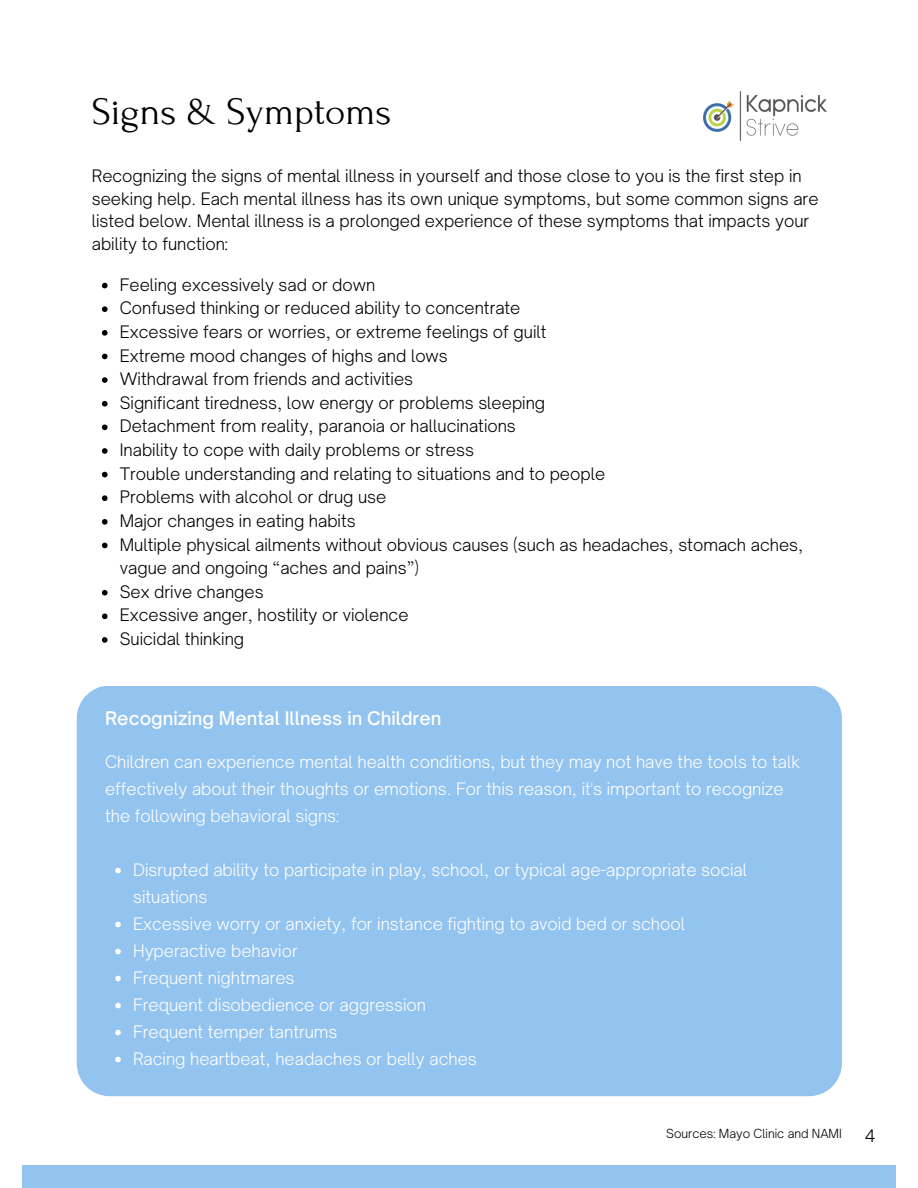
<style>
.page{position:relative;width:918px;height:1188px;background:#fff}
.page>*{position:absolute;margin:0;border:0;box-sizing:border-box;transform-origin:0 0}
.t1{font:38.85px "Forum";color:#000}
.t2{font:500 18px "Open Sauce One";color:#fff}
.t3{font:300 16.5px/22.5px "Open Sauce One";color:#000}
.t4{font:300 16.5px/27px "Open Sauce One";color:#fff}
.t5{font:300 12px "Open Sauce One";color:#000}
</style>
<div class="page">
<div style="left:22px;top:1166px;width:874px;height:22px;background:#93c3ef"></div>
<img style="left:704px;top:92px;width:122px;height:48px">
<svg style="left:102px;top:283px;width:6px;height:5px"></svg>
<svg style="left:102px;top:306px;width:6px;height:6px"></svg>
<svg style="left:102px;top:330px;width:6px;height:6px"></svg>
<svg style="left:102px;top:354px;width:6px;height:5px"></svg>
<svg style="left:102px;top:377px;width:6px;height:6px"></svg>
<svg style="left:102px;top:401px;width:6px;height:6px"></svg>
<svg style="left:102px;top:425px;width:6px;height:5px"></svg>
<svg style="left:102px;top:448px;width:6px;height:6px"></svg>
<svg style="left:102px;top:472px;width:6px;height:5px"></svg>
<svg style="left:102px;top:495px;width:6px;height:6px"></svg>
<svg style="left:102px;top:519px;width:6px;height:6px"></svg>
<svg style="left:102px;top:543px;width:6px;height:5px"></svg>
<svg style="left:102px;top:590px;width:6px;height:6px"></svg>
<svg style="left:102px;top:614px;width:6px;height:5px"></svg>
<svg style="left:102px;top:637px;width:6px;height:6px"></svg>
<div style="left:77px;top:686px;width:765px;height:410px;background:#93c3ef;border-radius:33px"></div>
<svg style="left:115px;top:868px;width:6px;height:5px"></svg>
<svg style="left:115px;top:922px;width:6px;height:5px"></svg>
<svg style="left:115px;top:949px;width:6px;height:5px"></svg>
<svg style="left:115px;top:976px;width:6px;height:5px"></svg>
<svg style="left:115px;top:1003px;width:6px;height:5px"></svg>
<svg style="left:115px;top:1030px;width:6px;height:5px"></svg>
<svg style="left:115px;top:1057px;width:6px;height:5px"></svg>
<p class="t1" style="left:92px;top:91px;width:301px">Signs &amp; Symptoms</p>
<p class="t3" style="left:92px;top:165px;width:728px">Recognizing the signs of mental illness in yourself and those close to you is the first step in seeking help. Each mental illness has its own unique symptoms, but some common signs are listed below. Mental illness is a prolonged experience of these symptoms that impacts your ability to function:</p>
<p class="t3" style="left:120px;top:273px;width:257px">Feeling excessively sad or down</p>
<p class="t3" style="left:120px;top:297px;width:402px">Confused thinking or reduced ability to concentrate</p>
<p class="t3" style="left:120px;top:320px;width:428px">Excessive fears or worries, or extreme feelings of guilt</p>
<p class="t3" style="left:120px;top:344px;width:330px">Extreme mood changes of highs and lows</p>
<p class="t3" style="left:120px;top:368px;width:295px">Withdrawal from friends and activities</p>
<p class="t3" style="left:120px;top:391px;width:427px">Significant tiredness, low energy or problems sleeping</p>
<p class="t3" style="left:120px;top:415px;width:398px">Detachment from reality, paranoia or hallucinations</p>
<p class="t3" style="left:120px;top:438px;width:356px">Inability to cope with daily problems or stress</p>
<p class="t3" style="left:120px;top:462px;width:487px">Trouble understanding and relating to situations and to people</p>
<p class="t3" style="left:120px;top:486px;width:268px">Problems with alcohol or drug use</p>
<p class="t3" style="left:120px;top:509px;width:237px">Major changes in eating habits</p>
<p class="t3" style="left:120px;top:532px;width:685px;line-height:23.7px">Multiple physical ailments without obvious causes (such as headaches, stomach aches, vague and ongoing “aches and pains”)</p>
<p class="t3" style="left:120px;top:580px;width:145px">Sex drive changes</p>
<p class="t3" style="left:120px;top:604px;width:290px">Excessive anger, hostility or violence</p>
<p class="t3" style="left:120px;top:627px;width:126px">Suicidal thinking</p>
<p class="t2" style="left:105px;top:707px;width:338px">Recognizing Mental Illness in Children</p>
<p class="t4" style="left:105px;top:748px;width:697px">Children can experience mental health conditions, but they may not have the tools to talk effectively about their thoughts or emotions. For this reason, it's important to recognize the following behavioral signs:</p>
<p class="t4" style="left:133px;top:856px;width:616px">Disrupted ability to participate in play, school, or typical age-appropriate social situations</p>
<p class="t4" style="left:133px;top:910px;width:553px">Excessive worry or anxiety, for instance fighting to avoid bed or school</p>
<p class="t4" style="left:133px;top:937px;width:166px">Hyperactive behavior</p>
<p class="t4" style="left:133px;top:964px;width:163px">Frequent nightmares</p>
<p class="t4" style="left:133px;top:991px;width:294px">Frequent disobedience or aggression</p>
<p class="t4" style="left:133px;top:1018px;width:206px">Frequent temper tantrums</p>
<p class="t4" style="left:133px;top:1045px;width:345px">Racing heartbeat, headaches or belly aches</p>
<p class="t5" style="left:666px;top:1126px;width:177px">Sources: Mayo Clinic and NAMI</p>
<p class="t3" style="left:865px;top:1125px;width:12px">4</p>
</div>
